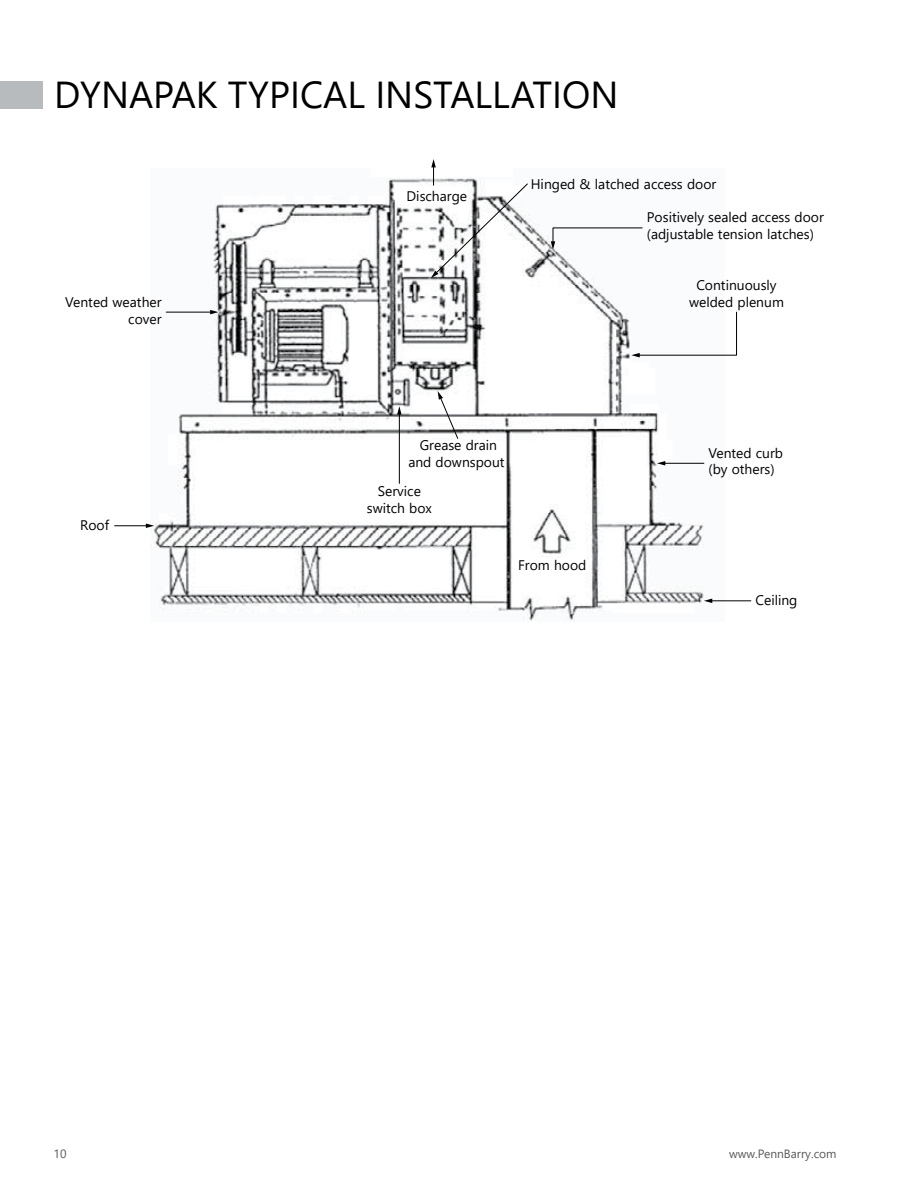
<style>
.page{position:relative;width:918px;height:1188px;background:#fff}
.page>*{position:absolute;margin:0;border:0;box-sizing:border-box;transform-origin:0 0}
.t1{font:37.5px "Segoe UI";color:#000}
.t2{font:13.95px/16.6px "Segoe UI";color:#000;text-align:center}
.t3{font:12px "Segoe UI";color:#58595b}
</style>
<div class="page">
<div style="left:0;top:81px;width:43px;height:27px;background:#b8bbbd"></div>
<img style="left:151px;top:177px;width:574px;height:445px">
<hr style="left:664px;top:463px;width:40px;height:1px;background:#000">
<svg style="left:657px;top:461px;width:8px;height:5px"></svg>
<hr style="left:711px;top:600px;width:40px;height:1px;background:#000">
<svg style="left:704px;top:599px;width:8px;height:4px"></svg>
<hr style="left:115px;top:525px;width:32px;height:1px;background:#000">
<svg style="left:146px;top:524px;width:8px;height:4px"></svg>
<hr style="left:399px;top:413px;width:1px;height:70px;background:#000">
<svg style="left:397px;top:406px;width:5px;height:9px"></svg>
<svg style="left:438px;top:391px;width:21px;height:48px"></svg>
<hr style="left:166px;top:312px;width:46px;height:1px;background:#000">
<svg style="left:210px;top:310px;width:9px;height:4px"></svg>
<svg style="left:431px;top:159px;width:97px;height:119px"></svg>
<svg style="left:551px;top:227px;width:92px;height:23px"></svg>
<svg style="left:631px;top:311px;width:106px;height:46px"></svg>
<h1 class="t1" style="left:54px;top:60px;width:566px">DYNAPAK TYPICAL INSTALLATION</h1>
<p class="t2" style="left:65px;top:292px;width:98px;text-align:right">Vented weather cover</p>
<p class="t2" style="left:80px;top:515px;width:30px">Roof</p>
<p class="t2" style="left:407px;top:186px;width:62px">Discharge</p>
<p class="t2" style="left:531px;top:175px;width:187px">Hinged &amp; latched access door</p>
<p class="t2" style="left:647px;top:208px;width:178px;text-align:left">Positively sealed access door (adjustable tension latches)</p>
<p class="t2" style="left:689px;top:275px;width:96px">Continuously welded plenum</p>
<p class="t2" style="left:408px;top:436px;width:98px">Grease drain and downspout</p>
<p class="t2" style="left:367px;top:482px;width:67px">Service switch box</p>
<p class="t2" style="left:518px;top:555px;width:70px">From hood</p>
<p class="t2" style="left:709px;top:443px;width:76px;text-align:left">Vented curb (by others)</p>
<p class="t2" style="left:756px;top:591px;width:43px">Ceiling</p>
<p class="t3" style="left:54px;top:1142px;width:14px">10</p>
<p class="t3" style="left:729px;top:1142px;width:109px">www.PennBarry.com</p>
</div>
